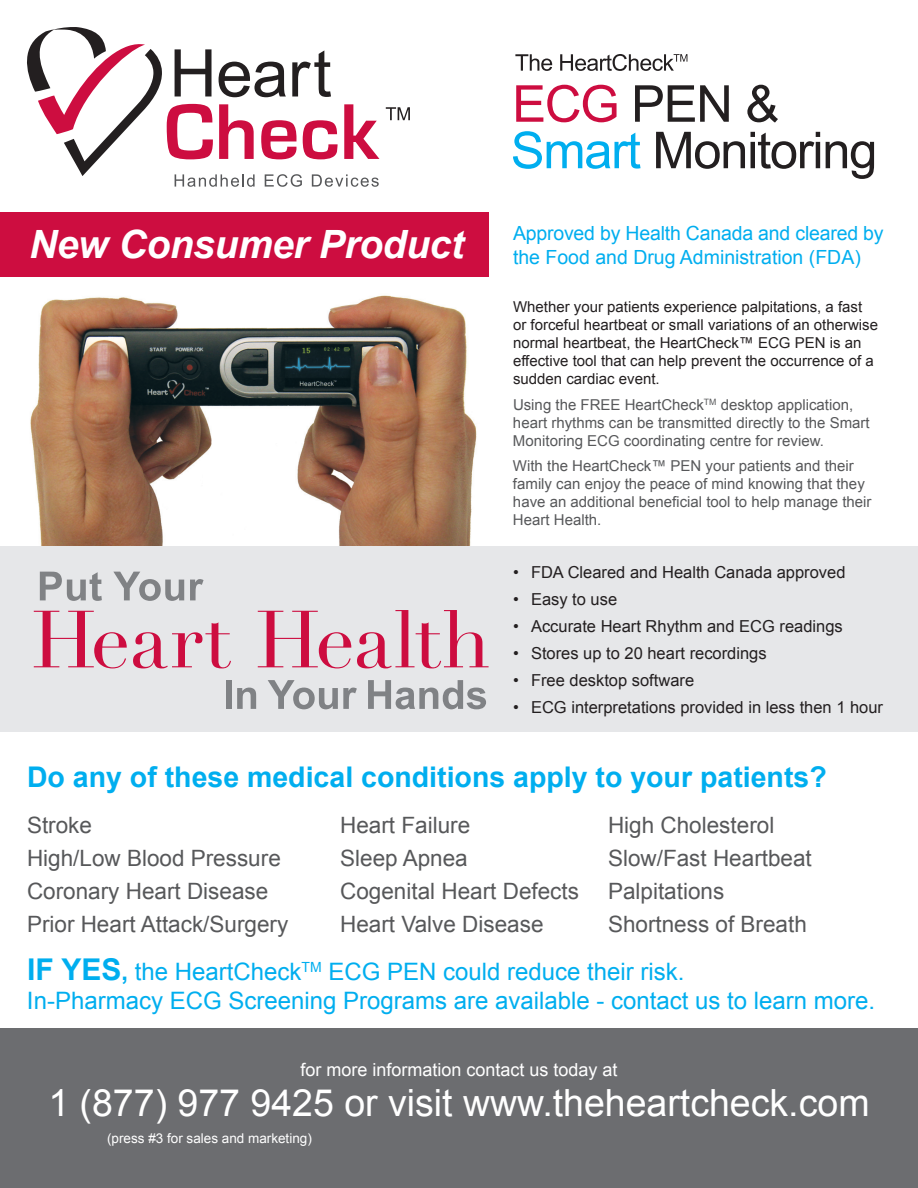
<style>
.page{position:relative;width:918px;height:1188px;background:#fff}
.page>*{position:absolute;margin:0;border:0;box-sizing:border-box;transform-origin:0 0}
.t1{font:italic 700 39px "Arial";letter-spacing:-.01em;color:#fff}
.t2{font:37.5px "Arial";color:#fff}
.t3{font:700 28.5px "Arial";color:#00aeef}
.t4{font:24px/28.8px "Arial";color:#00aeef}
.t5{font:22.5px/33px "Arial";color:#57585a}
.t6{font:19.5px/23.4px "Arial";letter-spacing:-.01em;color:#00aeef}
.t7{font:18px "Arial";color:#fff}
.t8{font:16.5px "Arial";color:#231f20}
.t9{font:15px/18px "Arial";color:#57585a}
.t10{font:15px/18px "Arial";color:#231f20}
.t11{font:13.5px "Arial";color:#fff}
.s1{font-weight:700;font-size:30px}
.s2{font-weight:700}
</style>
<div class="page">
<img style="left:0;top:276px;width:489px;height:270px">
<div style="left:0;top:1029px;width:918px;height:159px;background:#6c6d70"></div>
<div style="left:0;top:546px;width:918px;height:186px;background:#e6e7e9"></div>
<svg style="left:40px;top:572px;width:62px;height:29px"></svg>
<svg style="left:113px;top:572px;width:71px;height:29px"></svg>
<svg style="left:190px;top:579px;width:14px;height:21px"></svg>
<div style="left:226px;top:680px;width:6px;height:29px;background:#808285"></div>
<svg style="left:237px;top:688px;width:19px;height:21px"></svg>
<svg style="left:268px;top:680px;width:89px;height:29px"></svg>
<svg style="left:368px;top:680px;width:118px;height:29px"></svg>
<svg style="left:34px;top:611px;width:93px;height:57px"></svg>
<svg style="left:133px;top:622px;width:98px;height:46px"></svg>
<svg style="left:258px;top:611px;width:93px;height:57px"></svg>
<svg style="left:357px;top:610px;width:132px;height:58px"></svg>
<svg style="left:386px;top:107px;width:24px;height:13px"></svg>
<svg style="left:27px;top:27px;width:352px;height:160px"></svg>
<svg style="left:513px;top:131px;width:128px;height:38px"></svg>
<svg style="left:656px;top:132px;width:89px;height:37px"></svg>
<svg style="left:751px;top:132px;width:69px;height:37px"></svg>
<hr style="left:816px;top:142px;width:4px;height:26px;background:#231f20">
<svg style="left:826px;top:141px;width:48px;height:38px"></svg>
<svg style="left:516px;top:85px;width:101px;height:37px"></svg>
<svg style="left:635px;top:85px;width:94px;height:37px"></svg>
<svg style="left:747px;top:85px;width:31px;height:38px"></svg>
<svg style="left:515px;top:54px;width:37px;height:17px"></svg>
<svg style="left:560px;top:54px;width:127px;height:17px"></svg>
<div style="left:0;top:212px;width:489px;height:64px;background:#cd0d40"></div>
<h1 class="t1" style="left:29px;top:219px;width:436px">New Consumer Product</h1>
<h3 class="t6" style="left:513px;top:222px;width:372px">Approved by Health Canada and cleared by the Food and Drug Administration (FDA)</h3>
<p class="t10" style="left:513px;top:298px;width:367px">Whether your patients experience palpitations, a fast or forceful heartbeat or small variations of an otherwise normal heartbeat, the HeartCheck™ ECG PEN is an effective tool that can help prevent the occurrence of a sudden cardiac event.</p>
<p class="t9" style="left:513px;top:396px;width:358px">Using the FREE HeartCheck<sup>TM</sup> desktop application, heart rhythms can be transmitted directly to the Smart<br>Monitoring ECG coordinating centre for review.</p>
<p class="t9" style="left:513px;top:457px;width:360px">With the HeartCheck™ PEN your patients and their family can enjoy the peace of mind knowing that they have an additional beneficial tool to help manage their Heart Health.</p>
<p class="t8" style="left:513px;top:562px;width:334px">• FDA Cleared and Health Canada approved</p>
<p class="t8" style="left:513px;top:588px;width:106px">• Easy to use</p>
<p class="t8" style="left:513px;top:615px;width:331px">• Accurate Heart Rhythm and ECG readings</p>
<p class="t8" style="left:513px;top:642px;width:255px">• Stores up to 20 heart recordings</p>
<p class="t8" style="left:513px;top:669px;width:183px">• Free desktop software</p>
<p class="t8" style="left:513px;top:696px;width:372px">• ECG interpretations provided in less then 1 hour</p>
<h3 class="t3" style="left:27px;top:758px;width:801px">Do any of these medical conditions apply to your patients?</h3>
<h3 class="t5" style="left:27px;top:809px;width:263px">Stroke<br>High/Low Blood Pressure<br>Coronary Heart Disease<br>Prior Heart Attack/Surgery</h3>
<h3 class="t5" style="left:340px;top:809px;width:240px">Heart Failure<br>Sleep Apnea<br>Cogenital Heart Defects<br>Heart Valve Disease</h3>
<h3 class="t5" style="left:608px;top:809px;width:205px">High Cholesterol<br>Slow/Fast Heartbeat<br>Palpitations<br>Shortness of Breath</h3>
<h3 class="t4" style="left:27px;top:958px;width:850px"><span class="s1">IF YES</span><span class="s2">,</span> the HeartCheck<sup>TM</sup> ECG PEN could reduce their risk.<br>In-Pharmacy ECG Screening Programs are available - contact us to learn more.</h3>
<p class="t7" style="left:300px;top:1058px;width:316px">for more information contact us today at</p>
<h2 class="t2" style="left:48px;top:1079px;width:823px">1 (877) 977 9425 or visit www.theheartcheck.com</h2>
<p class="t11" style="left:107px;top:1130px;width:206px">(press #3 for sales and marketing)</p>
</div>
